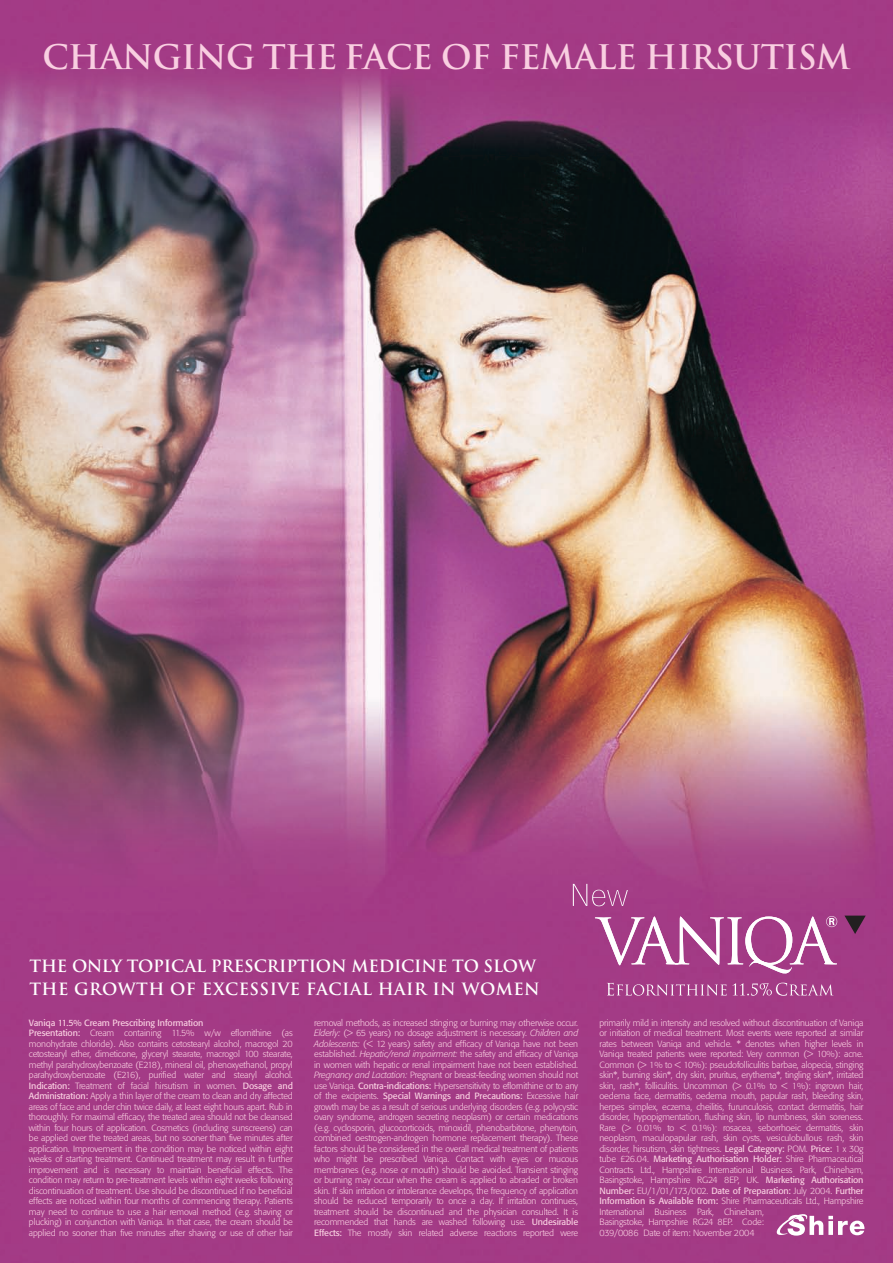
<style>
.page{position:relative;width:893px;height:1263px;background:#fff}
.page>*{position:absolute;margin:0;border:0;box-sizing:border-box;transform-origin:0 0}
.t1{font:33px "Trajan Bold+LCISPE";letter-spacing:-.02em;color:#f9cfe1}
.t2{font:16.5px/22.5px "Trajan Bold+LCISPE";letter-spacing:-.005em;color:#fff}
.t3{font:9px/10.5px "Formata BQ Light+ICDAHP";letter-spacing:-.01em;color:#f9cfe1;text-align:justify}
.t4{font:9px "Formata BQ Regular+WOKAIU";letter-spacing:-.01em;color:#f9cfe1}
.s1{font-family:"Formata BQ Regular+WOKAIU"}
.s2{font-family:"Formata BQ Light Italic+GHEWBY"}
.s3{font-family:"Formata BQ Light+ICDAHP"}
</style>
<div class="page">
<img style="left:0;top:0;width:893px;height:1263px">
<h1 class="t1" style="left:43px;top:38px;width:809px">CHANGING THE FACE OF FEMALE HIRSUTISM</h1>
<h2 class="t2" style="left:29px;top:955px;width:512px">THE ONLY TOPICAL PRESCRIPTION MEDICINE TO SLOW<br>THE GROWTH OF EXCESSIVE FACIAL HAIR IN WOMEN</h2>
<p class="t4" style="left:29px;top:1018px;width:176px">Vaniqa 11.5% Cream Prescribing Information</p>
<p class="t3" style="left:29px;top:1028px;width:266px"><span class="s1">Presentation:</span> Cream containing 11.5% w/w eflornithine (as monohydrate chloride). Also contains cetostearyl alcohol, macrogol 20 cetostearyl ether, dimeticone, glyceryl stearate, macrogol 100 stearate, methyl parahydroxybenzoate (E218), mineral oil, phenoxyethanol, propyl parahydroxybenzoate (E216), purified water and stearyl alcohol.<br><span class="s1">Indication:</span> Treatment of facial hirsutism in women. <span class="s1">Dosage and Administration:</span> Apply a thin layer of the cream to clean and dry affected areas of face and under chin twice daily, at least eight hours apart. Rub in thoroughly. For maximal efficacy, the treated area should not be cleansed within four hours of application. Cosmetics (including sunscreens) can be applied over the treated areas, but no sooner than five minutes after application. Improvement in the condition may be noticed within eight weeks of starting treatment. Continued treatment may result in further improvement and is necessary to maintain beneficial effects. The condition may return to pre-treatment levels within eight weeks following discontinuation of treatment. Use should be discontinued if no beneficial effects are noticed within four months of commencing therapy. Patients may need to continue to use a hair removal method (e.g. shaving or plucking) in conjunction with Vaniqa. In that case, the cream should be applied no sooner than five minutes after shaving or use of other hair</p>
<p class="t3" style="left:314px;top:1018px;width:266px">removal methods, as increased stinging or burning may otherwise occur.<br><span class="s2">Elderly:</span> (&gt; 65 years) no dosage adjustment is necessary. <span class="s2">Children and Adolescents:</span> (&lt; 12 years) safety and efficacy of Vaniqa have not been established. <span class="s2">Hepatic/renal impairment:</span> the safety and efficacy of Vaniqa in women with hepatic or renal impairment have not been established.<br><span class="s2">Pregnancy and Lactation:</span> Pregnant or breast-feeding women should not use Vaniqa. <span class="s1">Contra-indications:</span> Hypersensitivity to eflornithine or to any</p>
<p class="t4" style="left:314px;top:1092px;width:266px"><span class="s3">of the excipients.</span> Special Warnings and Precautions: <span class="s3">Excessive hair</span></p>
<p class="t3" style="left:314px;top:1102px;width:266px">growth may be as a result of serious underlying disorders (e.g. polycystic ovary syndrome, androgen secreting neoplasm) or certain medications (e.g. cyclosporin, glucocorticoids, minoxidil, phenobarbitone, phenytoin, combined oestrogen-androgen hormone replacement therapy). These factors should be considered in the overall medical treatment of patients who might be prescribed Vaniqa. Contact with eyes or mucous membranes (e.g. nose or mouth) should be avoided. Transient stinging or burning may occur when the cream is applied to abraded or broken skin. If skin irritation or intolerance develops, the frequency of application should be reduced temporarily to once a day. If irritation continues, treatment should be discontinued and the physician consulted. It is recommended that hands are washed following use. <span class="s1">Undesirable Effects:</span> The mostly skin related adverse reactions reported were</p>
<p class="t3" style="left:599px;top:1018px;width:266px">primarily mild in intensity and resolved without discontinuation of Vaniqa or initiation of medical treatment. Most events were reported at similar rates between Vaniqa and vehicle. * denotes when higher levels in Vaniqa treated patients were reported: Very common (&gt; 10%): acne.<br>Common (&gt; 1% to &lt; 10%): pseudofolliculitis barbae, alopecia, stinging skin*, burning skin*, dry skin, pruritus, erythema*, tingling skin*, irritated skin, rash*, folliculitis. Uncommon (&gt; 0.1% to &lt; 1%): ingrown hair, oedema face, dermatitis, oedema mouth, papular rash, bleeding skin, herpes simplex, eczema, cheilitis, furunculosis, contact dermatitis, hair disorder, hypopigmentation, flushing skin, lip numbness, skin soreness.<br>Rare (&gt; 0.01% to &lt; 0.1%): rosacea, seborrhoeic dermatitis, skin neoplasm, maculopapular rash, skin cysts, vesiculobullous rash, skin disorder, hirsutism, skin tightness. <span class="s1">Legal Category:</span> POM. <span class="s1">Price:</span> 1 x 30g tube £26.04. <span class="s1">Marketing Authorisation Holder:</span> Shire Pharmaceutical Contracts Ltd., Hampshire International Business Park, Chineham, Basingstoke, Hampshire RG24 8EP, UK. <span class="s1">Marketing Authorisation</span></p>
<p class="t4" style="left:599px;top:1186px;width:266px">Number: <span class="s3">EU/1/01/173/002.</span> Date of Preparation: <span class="s3">July 2004.</span> Further</p>
<p class="t3" style="left:599px;top:1196px;width:265px;text-align:left"><span class="s1">Information is Available from:</span> Shire Pharmaceuticals Ltd., Hampshire International Business Park, Chineham,<br>Basingstoke, Hampshire RG24 8EP. Code:<br>039/0086 Date of item: November 2004</p>
</div>
